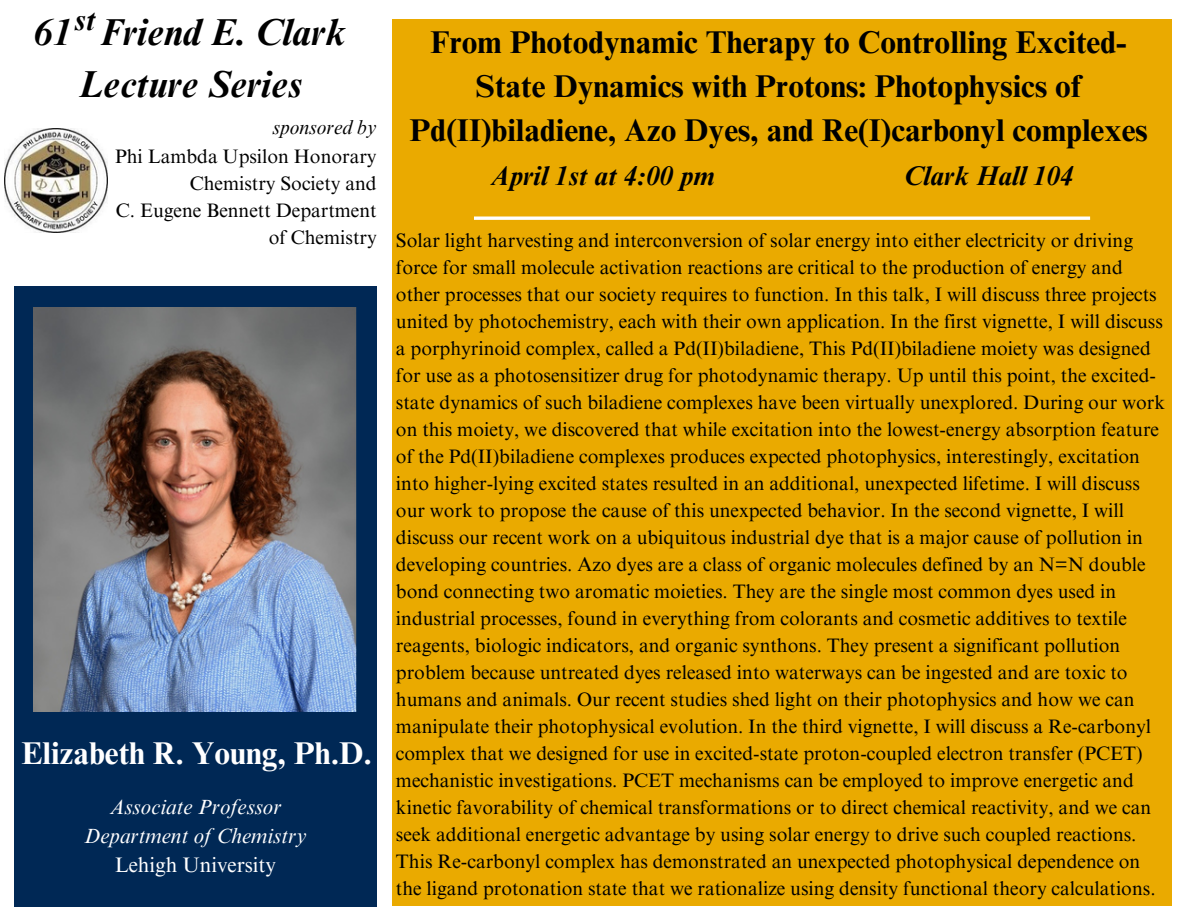
<style>
.page{position:relative;width:1188px;height:918px;background:#fff}
.page>*{position:absolute;margin:0;border:0;box-sizing:border-box;transform-origin:0 0}
.t1{font:italic 700 37.5px/51.8px "Times NRMT Pro";color:#000;text-align:center}
.t2{font:700 31.5px/43.8px "Times NRMT Pro";color:#000;text-align:center}
.t3{font:700 31.5px "Times NRMT Pro";color:#fff}
.t4{font:italic 700 30px "Times NRMT Pro";color:#000}
.t5{font:italic 700 27px "Times NRMT Pro";color:#000}
.t6{font:italic 21px "Times NRMT Pro";color:#fff}
.t7{font:21px "Times NRMT Pro";color:#fff}
.t8{font:19.5px/27px "Times NRMT Pro";color:#000;text-align:right}
.t9{font:italic 19.5px "Times NRMT Pro";color:#000}
</style>
<div class="page">
<div style="left:14px;top:287px;width:363px;height:620px;background:#002855"></div>
<img style="left:34px;top:307px;width:323px;height:404px">
<img style="left:4px;top:129px;width:104px;height:103px">
<div style="left:392px;top:19px;width:780px;height:887px;background:#eaaa00"></div>
<hr style="left:474px;top:217px;width:616px;height:3px;background:#fff">
<p class="t4" style="left:74px;top:9px;width:23px">st</p>
<h2 class="t1" style="left:34px;top:11px;width:313px">61 Friend E. Clark<br>Lecture Series</h2>
<h1 class="t9" style="left:273px;top:120px;width:106px">sponsored by</h1>
<h2 class="t8" style="left:115px;top:145px;width:263px">Phi Lambda Upsilon Honorary<br>Chemistry Society and</h2>
<h3 class="t8" style="left:116px;top:199px;width:262px">C. Eugene Bennett Department of Chemistry</h3>
<h3 class="t3" style="left:22px;top:741px;width:352px">Elizabeth R. Young, Ph.D.</h3>
<p class="t6" style="left:109px;top:799px;width:174px">Associate Professor</p>
<p class="t6" style="left:84px;top:828px;width:224px">Department of Chemistry</p>
<p class="t7" style="left:115px;top:857px;width:163px">Lehigh University</p>
<p class="t2" style="left:410px;top:24px;width:740px">From Photodynamic Therapy to Controlling Excited-<br>State Dynamics with Protons: Photophysics of<br>Pd(II)biladiene, Azo Dyes, and Re(I)carbonyl complexes</p>
<p class="t5" style="left:490px;top:166px;width:226px">April 1st at 4:00 pm</p>
<p class="t5" style="left:904px;top:166px;width:171px">Clark Hall 104</p>
<p class="t8" style="left:396px;top:229px;width:771px;text-align:left">Solar light harvesting and interconversion of solar energy into either electricity or driving force for small molecule activation reactions are critical to the production of energy and other processes that our society requires to function. In this talk, I will discuss three projects united by photochemistry, each with their own application. In the first vignette, I will discuss a porphyrinoid complex, called a Pd(II)biladiene, This Pd(II)biladiene moiety was designed for use as a photosensitizer drug for photodynamic therapy. Up until this point, the excited&shy;state dynamics of such biladiene complexes have been virtually unexplored. During our work on this moiety, we discovered that while excitation into the lowest-energy absorption feature of the Pd(II)biladiene complexes produces expected photophysics, interestingly, excitation into higher-lying excited states resulted in an additional, unexpected lifetime. I will discuss our work to propose the cause of this unexpected behavior. In the second vignette, I will discuss our recent work on a ubiquitous industrial dye that is a major cause of pollution in developing countries. Azo dyes are a class of organic molecules defined by an N=N double bond connecting two aromatic moieties. They are the single most common dyes used in industrial processes, found in everything from colorants and cosmetic additives to textile reagents, biologic indicators, and organic synthons. They present a significant pollution problem because untreated dyes released into waterways can be ingested and are toxic to humans and animals. Our recent studies shed light on their photophysics and how we can manipulate their photophysical evolution. In the third vignette, I will discuss a Re-carbonyl complex that we designed for use in excited-state proton-coupled electron transfer (PCET) mechanistic investigations. PCET mechanisms can be employed to improve energetic and kinetic favorability of chemical transformations or to direct chemical reactivity, and we can seek additional energetic advantage by using solar energy to drive such coupled reactions.<br>This Re-carbonyl complex has demonstrated an unexpected photophysical dependence on the ligand protonation state that we rationalize using density functional theory calculations.</p>
</div>
